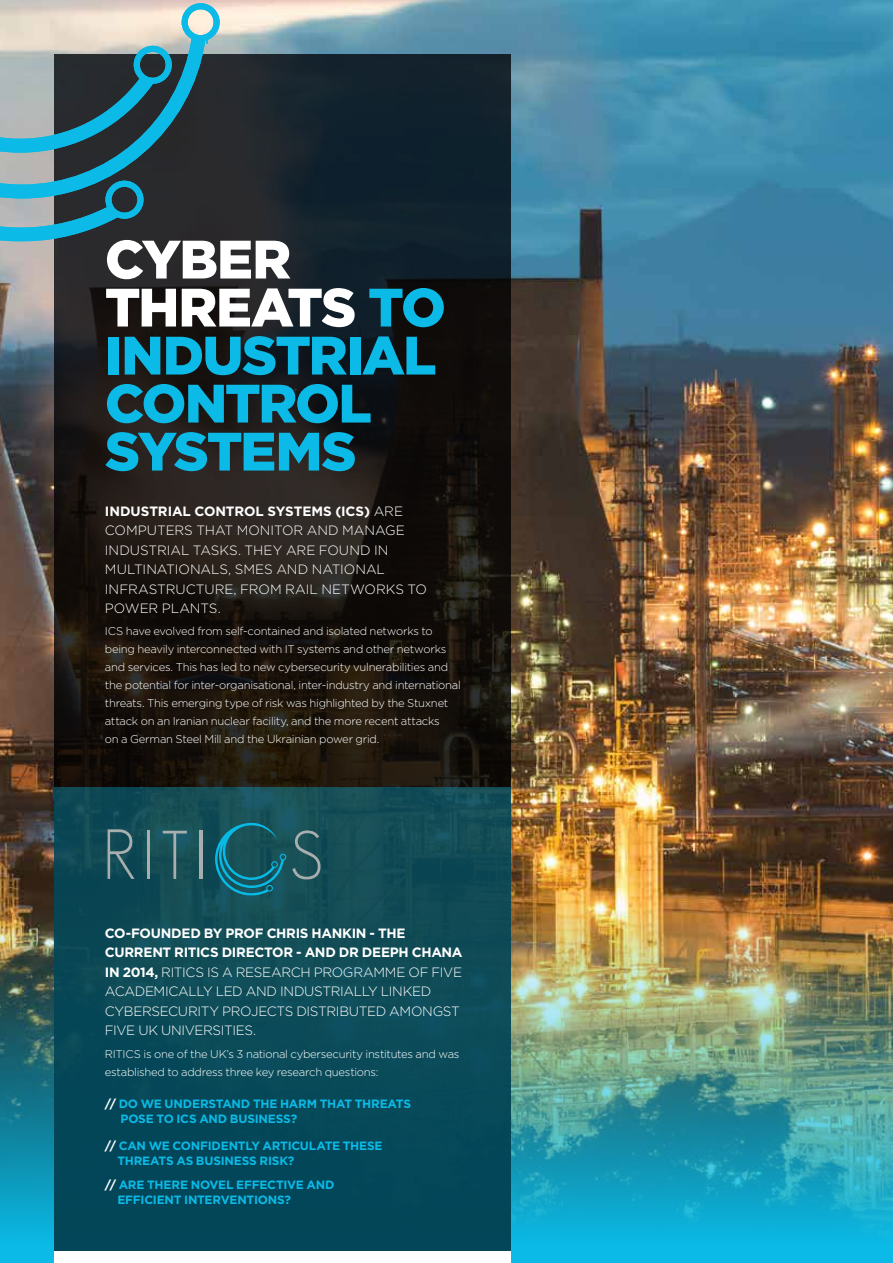
<style>
.page{position:relative;width:893px;height:1263px;background:#fff}
.page>*{position:absolute;margin:0;border:0;box-sizing:border-box;transform-origin:0 0}
.t1{font:900 54px/48px "Gotham";letter-spacing:-.03em;color:#0bbae6}
.t2{font:300 13.5px/19.5px "Gotham";letter-spacing:-.015em;color:#fff}
.t3{font:700 12px/15px "Gotham";letter-spacing:-.02em;color:#0bbae6}
.t4{font:300 11.25px/18px "Gotham";letter-spacing:-.025em;color:#fff}
.s1{color:#fff}
.s2{font-weight:700}
</style>
<div class="page">
<img style="left:0;top:0;width:893px;height:770px">
<img style="left:0;top:770px;width:893px;height:493px">
<svg style="left:54px;top:54px;width:456px;height:733px;background:#191918"></svg>
<svg style="left:0;top:3px;width:220px;height:237px;background:#5c7c83"></svg>
<div style="left:54px;top:787px;width:456px;height:467px;background:linear-gradient(to bottom,#174e56,#004659)"></div>
<svg style="left:215px;top:823px;width:71px;height:72px;background:#146371"></svg>
<hr style="left:147px;top:831px;width:3px;height:48px;background:#a9aeaf">
<svg style="left:163px;top:831px;width:24px;height:48px"></svg>
<hr style="left:200px;top:831px;width:2px;height:48px;background:#a9aeaf">
<svg style="left:292px;top:830px;width:28px;height:49px"></svg>
<svg style="left:108px;top:829px;width:27px;height:50px"></svg>
<div style="left:54px;top:1251px;width:456px;height:12px;background:#fff"></div>
<h1 class="t1" style="left:105px;top:235px;width:343px"><span class="s1">CYBER<br>THREATS</span> TO<br>INDUSTRIAL<br>CONTROL<br>SYSTEMS</h1>
<p class="t2" style="left:105px;top:501px;width:324px"><span class="s2">INDUSTRIAL CONTROL SYSTEMS (ICS)</span> ARE<br>COMPUTERS THAT MONITOR AND MANAGE<br>INDUSTRIAL TASKS. THEY ARE FOUND IN<br>MULTINATIONALS, SMES AND NATIONAL<br>INFRASTRUCTURE, FROM RAIL NETWORKS TO<br>POWER PLANTS.</p>
<p class="t4" style="left:105px;top:622px;width:357px">ICS have evolved from self-contained and isolated networks to being heavily interconnected with IT systems and other networks and services. This has led to new cybersecurity vulnerabilities and the potential for inter-organisational, inter-industry and international threats. This emerging type of risk was highlighted by the Stuxnet attack on an Iranian nuclear facility, and the more recent attacks<br>on a German Steel Mill and the Ukrainian power grid.</p>
<p class="t2" style="left:105px;top:923px;width:359px"><span class="s2">CO-FOUNDED BY PROF CHRIS HANKIN - THE CURRENT RITICS DIRECTOR - AND DR DEEPH CHANA IN 2014,</span> RITICS IS A RESEARCH PROGRAMME OF FIVE ACADEMICALLY LED AND INDUSTRIALLY LINKED CYBERSECURITY PROJECTS DISTRIBUTED AMONGST FIVE UK UNIVERSITIES.</p>
<p class="t4" style="left:105px;top:1044px;width:356px">RITICS is one of the UK’s 3 national cybersecurity institutes and was established to address three key research questions:</p>
<p class="t3" style="left:120px;top:1096px;width:292px;text-indent:-16px"><span class="s1">//</span> DO WE UNDERSTAND THE HARM THAT THREATS<br>POSE TO ICS AND BUSINESS?</p>
<p class="t3" style="left:117px;top:1138px;width:267px;text-indent:-12px"><span class="s1">//</span> CAN WE CONFIDENTLY ARTICULATE THESE<br>THREATS AS BUSINESS RISK?</p>
<p class="t3" style="left:117px;top:1177px;width:219px;text-indent:-12px"><span class="s1">//</span> ARE THERE NOVEL EFFECTIVE AND<br>EFFICIENT INTERVENTIONS?</p>
</div>
